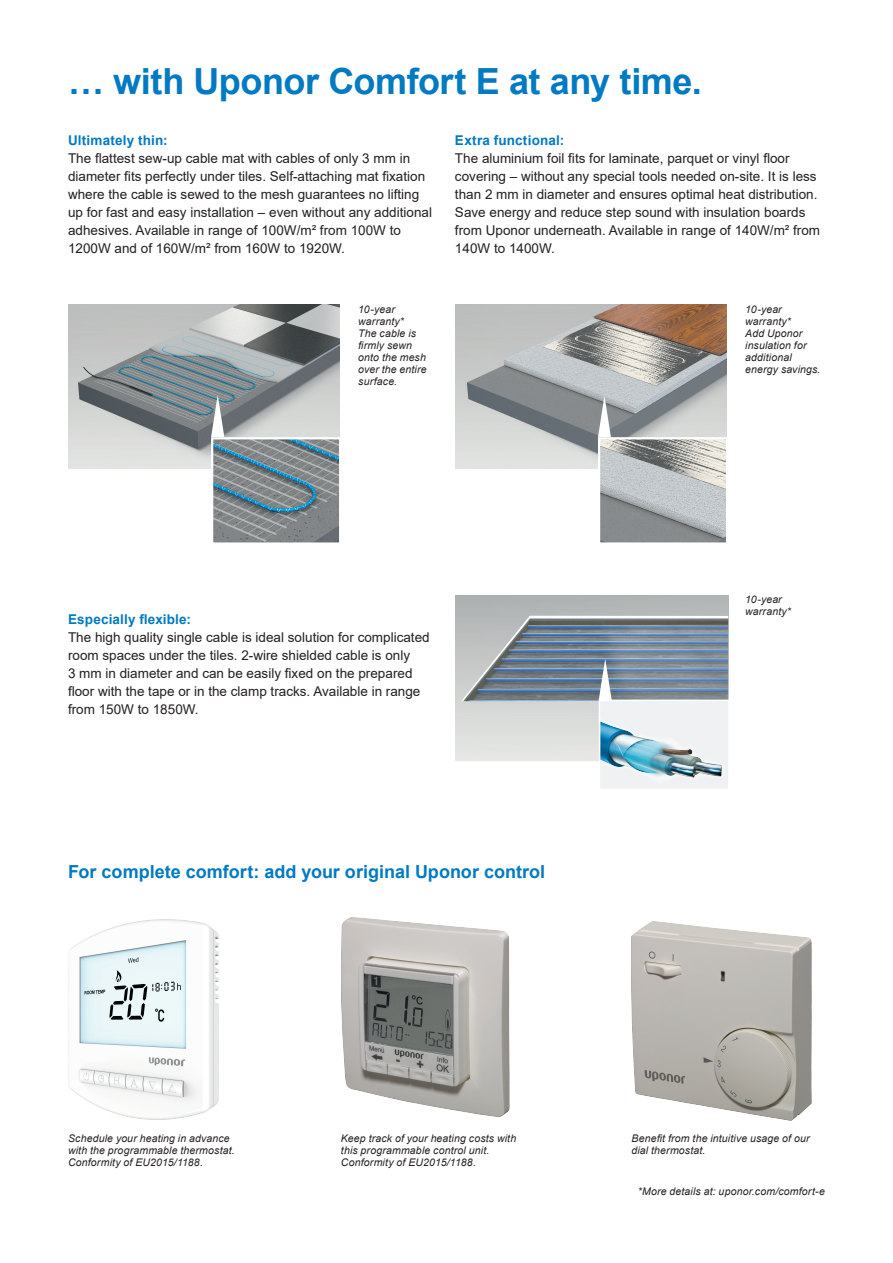
<style>
.page{position:relative;width:893px;height:1263px;background:#fff}
.page>*{position:absolute;margin:0;border:0;box-sizing:border-box;transform-origin:0 0}
.t1{font:700 36px "Arial";letter-spacing:-.015em;color:#007ac2}
.t2{font:700 18px "Arial";color:#007ac2}
.t3{font:13.5px/18px "Arial";color:#231f20}
.t4{font:700 13.5px "Arial";letter-spacing:.015em;color:#007ac2}
.t5{font:italic 10.5px/12px "Arial";letter-spacing:.015em;color:#231f20}
</style>
<div class="page">
<img style="left:455px;top:596px;width:273px;height:165px">
<img style="left:462px;top:616px;width:68px;height:85px">
<img style="left:68px;top:304px;width:271px;height:165px">
<img style="left:455px;top:304px;width:271px;height:165px">
<svg style="left:210px;top:395px;width:130px;height:148px"></svg>
<svg style="left:597px;top:396px;width:130px;height:147px"></svg>
<img style="left:598px;top:659px;width:131px;height:130px">
<img style="left:69px;top:919px;width:150px;height:201px">
<img style="left:631px;top:921px;width:181px;height:200px">
<img style="left:341px;top:917px;width:169px;height:200px">
<h1 class="t1" style="left:68px;top:56px;width:635px">… with Uponor Comfort E at any time.</h1>
<p class="t4" style="left:68px;top:131px;width:101px">Ultimately thin:</p>
<p class="t3" style="left:68px;top:149px;width:365px">The flattest sew-up cable mat with cables of only 3 mm in diameter fits perfectly under tiles. Self-attaching mat fixation where the cable is sewed to the mesh guarantees no lifting up for fast and easy installation – even without any additional adhesives. Available in range of 100W/m² from 100W to 1200W and of 160W/m² from 160W to 1920W.</p>
<p class="t5" style="left:358px;top:303px;width:70px">10-year warranty*<br>The cable is firmly sewn onto the mesh over the entire surface.</p>
<p class="t4" style="left:455px;top:131px;width:111px">Extra functional:</p>
<p class="t3" style="left:455px;top:149px;width:367px">The aluminium foil fits for laminate, parquet or vinyl floor covering – without any special tools needed on-site. It is less than 2 mm in diameter and ensures optimal heat distribution.<br>Save energy and reduce step sound with insulation boards from Uponor underneath. Available in range of 140W/m² from 140W to 1400W.</p>
<p class="t5" style="left:745px;top:303px;width:77px">10-year warranty*<br>Add Uponor insulation for additional energy savings.</p>
<p class="t4" style="left:68px;top:609px;width:125px">Especially flexible:</p>
<p class="t3" style="left:68px;top:628px;width:363px">The high quality single cable is ideal solution for complicated room spaces under the tiles. 2-wire shielded cable is only<br>3 mm in diameter and can be easily fixed on the prepared floor with the tape or in the clamp tracks. Available in range from 150W to 1850W.</p>
<p class="t5" style="left:745px;top:594px;width:47px">10-year warranty*</p>
<h2 class="t2" style="left:68px;top:859px;width:478px">For complete comfort: add your original Uponor control</h2>
<p class="t5" style="left:68px;top:1133px;width:168px">Schedule your heating in advance with the programmable thermostat.<br>Conformity of EU2015/1188.</p>
<p class="t5" style="left:631px;top:1133px;width:180px">Benefit from the intuitive usage of our dial thermostat.</p>
<p class="t5" style="left:341px;top:1133px;width:177px">Keep track of your heating costs with this programmable control unit.<br>Conformity of EU2015/1188.</p>
<p class="t5" style="left:638px;top:1185px;width:189px">*More details at: uponor.com/comfort-e</p>
</div>
